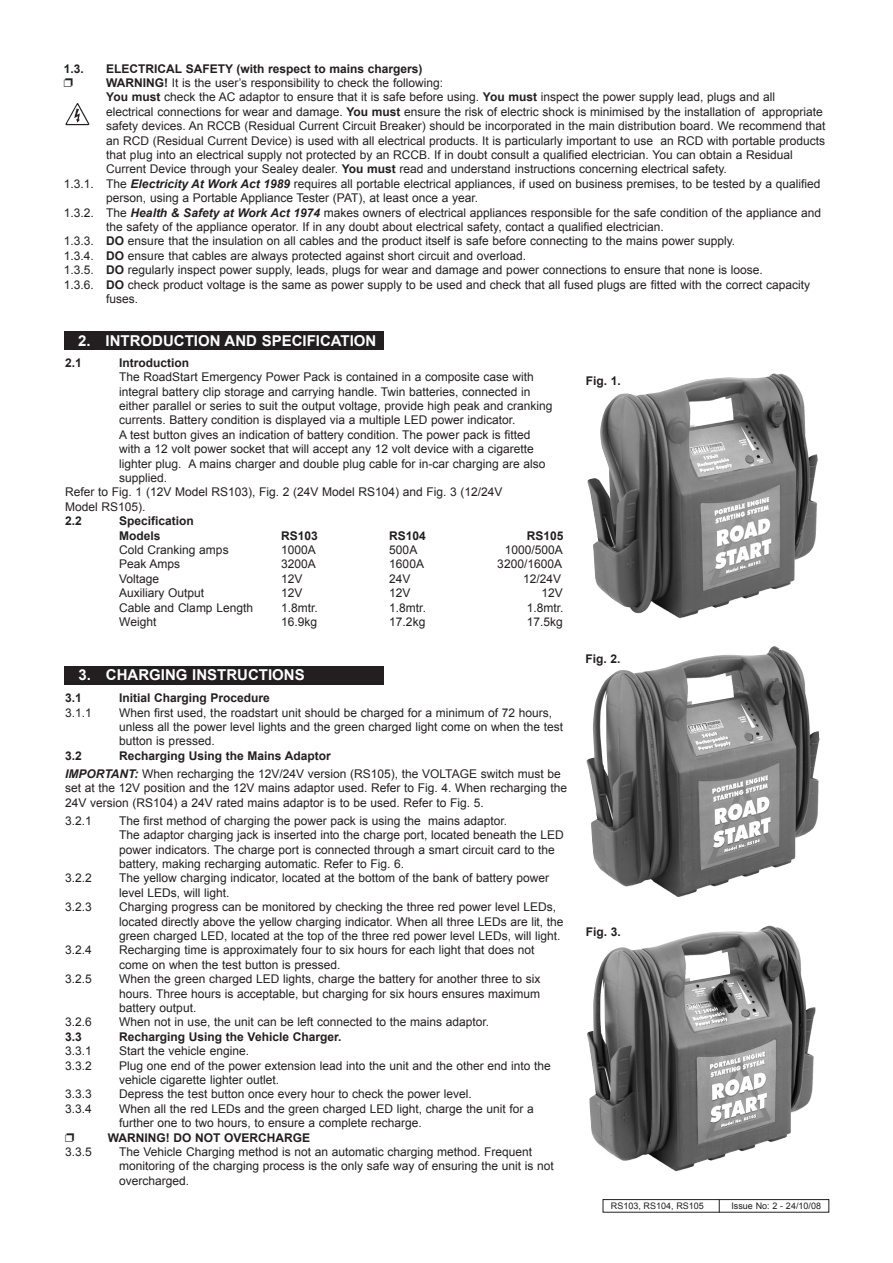
<style>
.page{position:relative;width:893px;height:1263px;background:#fff}
.page>*{position:absolute;margin:0;border:0;box-sizing:border-box;transform-origin:0 0}
.t1{font:700 15px "Arial";color:#fff}
.t2{font:12px/14.4px "Arial";color:#231f20}
.t3{font:700 12px "Arial";color:#231f20}
.t4{font:9px "Arial";color:#231f20}
.s1{font-weight:700}
.s2{font-weight:700;font-style:italic}
</style>
<div class="page">
<div style="left:64px;top:666px;width:320px;height:18px;background:#231f20"></div>
<div style="left:64px;top:331px;width:320px;height:18px;background:#231f20"></div>
<img style="left:587px;top:373px;width:231px;height:246px">
<img style="left:586px;top:646px;width:234px;height:251px">
<img style="left:587px;top:925px;width:229px;height:247px">
<div style="left:584px;top:375px;width:39px;height:16px;background:#fff"></div>
<div style="left:584px;top:652px;width:38px;height:16px;background:#fff"></div>
<div style="left:584px;top:925px;width:39px;height:16px;background:#fff"></div>
<img style="left:65px;top:103px;width:25px;height:23px">
<div style="left:603px;top:1199px;width:226px;height:13px;border:1px solid #231f20"></div>
<svg style="left:719px;top:1199px;width:1px;height:13px"></svg>
<p class="t3" style="left:64px;top:60px;width:22px">1.3.</p>
<p class="t3" style="left:106px;top:60px;width:318px">ELECTRICAL SAFETY (with respect to mains chargers)</p>
<p class="t2" style="left:106px;top:76px;width:338px"><span class="s1">WARNING!</span> It is the user’s responsibility to check the following:</p>
<p class="t2" style="left:106px;top:90px;width:670px"><span class="s1">You must</span> check the AC adaptor to ensure that it is safe before using. <span class="s1">You must</span> inspect the power supply lead, plugs and all</p>
<p class="t2" style="left:106px;top:104px;width:721px">electrical connections for wear and damage. <span class="s1">You must</span> ensure the risk of electric shock is minimised by the installation of appropriate safety devices. An RCCB (Residual Current Circuit Breaker) should be incorporated in the main distribution board. We recommend that an RCD (Residual Current Device) is used with all electrical products. It is particularly important to use an RCD with portable products that plug into an electrical supply not protected by an RCCB. If in doubt consult a qualified electrician. You can obtain a Residual Current Device through your Sealey dealer. <span class="s1">You must</span> read and understand instructions concerning electrical safety.</p>
<p class="t2" style="left:106px;top:176px;width:716px;text-indent:-43px">1.3.1. The <span class="s2">Electricity At Work Act 1989</span> requires all portable electrical appliances, if used on business premises, to be tested by a qualified person, using a Portable Appliance Tester (PAT), at least once a year.</p>
<p class="t2" style="left:106px;top:205px;width:716px;text-indent:-43px">1.3.2. The <span class="s2">Health &amp; Safety at Work Act 1974</span> makes owners of electrical appliances responsible for the safe condition of the appliance and the safety of the appliance operator. If in any doubt about electrical safety, contact a qualified electrician.</p>
<p class="t2" style="left:64px;top:234px;width:673px">1.3.3. <span class="s1">DO</span> ensure that the insulation on all cables and the product itself is safe before connecting to the mains power supply.</p>
<p class="t2" style="left:64px;top:248px;width:464px">1.3.4. <span class="s1">DO</span> ensure that cables are always protected against short circuit and overload.</p>
<p class="t2" style="left:64px;top:263px;width:700px">1.3.5. <span class="s1">DO</span> regularly inspect power supply, leads, plugs for wear and damage and power connections to ensure that none is loose.</p>
<p class="t2" style="left:106px;top:277px;width:705px;text-indent:-43px">1.3.6. <span class="s1">DO</span> check product voltage is the same as power supply to be used and check that all fused plugs are fitted with the correct capacity fuses.</p>
<p class="t1" style="left:78px;top:330px;width:298px">2. INTRODUCTION AND SPECIFICATION</p>
<p class="t3" style="left:65px;top:355px;width:38px">2.1 I</p>
<p class="t3" style="left:123px;top:355px;width:68px">ntroduction</p>
<p class="t2" style="left:119px;top:370px;width:435px">The RoadStart Emergency Power Pack is contained in a composite case with integral battery clip storage and carrying handle. Twin batteries, connected in either parallel or series to suit the output voltage, provide high peak and cranking currents. Battery condition is displayed via a multiple LED power indicator.</p>
<p class="t2" style="left:119px;top:427px;width:416px">A test button gives an indication of battery condition. The power pack is fitted with a 12 volt power socket that will accept any 12 volt device with a cigarette</p>
<p class="t2" style="left:119px;top:456px;width:428px">lighter plug. A mains charger and double plug cable for in-car charging are also supplied.</p>
<p class="t2" style="left:65px;top:485px;width:439px">Refer to Fig. 1 (12V Model RS103), Fig. 2 (24V Model RS104) and Fig. 3 (12/24V<br>Model RS105).</p>
<p class="t3" style="left:65px;top:513px;width:18px">2.2</p>
<p class="t3" style="left:119px;top:513px;width:76px">Specification</p>
<p class="t3" style="left:119px;top:527px;width:43px">Models</p>
<p class="t3" style="left:281px;top:527px;width:38px">RS103</p>
<p class="t3" style="left:389px;top:527px;width:38px">RS104</p>
<p class="t3" style="left:527px;top:527px;width:38px">RS105</p>
<p class="t2" style="left:119px;top:543px;width:111px">Cold Cranking amps</p>
<p class="t2" style="left:281px;top:543px;width:36px">1000A</p>
<p class="t2" style="left:389px;top:543px;width:30px">500A</p>
<p class="t2" style="left:505px;top:543px;width:60px">1000/500A</p>
<p class="t2" style="left:119px;top:557px;width:63px">Peak Amps</p>
<p class="t2" style="left:281px;top:557px;width:36px">3200A</p>
<p class="t2" style="left:389px;top:557px;width:36px">1600A</p>
<p class="t2" style="left:497px;top:557px;width:66px">3200/1600A</p>
<p class="t2" style="left:119px;top:571px;width:42px">Voltage</p>
<p class="t2" style="left:281px;top:571px;width:23px">12V</p>
<p class="t2" style="left:389px;top:571px;width:23px">24V</p>
<p class="t2" style="left:523px;top:571px;width:40px">12/24V</p>
<p class="t2" style="left:119px;top:586px;width:87px">Auxiliary Output</p>
<p class="t2" style="left:281px;top:586px;width:23px">12V</p>
<p class="t2" style="left:389px;top:586px;width:23px">12V</p>
<p class="t2" style="left:541px;top:586px;width:23px">12V</p>
<p class="t2" style="left:119px;top:600px;width:135px">Cable and Clamp Length</p>
<p class="t2" style="left:281px;top:600px;width:38px">1.8mtr.</p>
<p class="t2" style="left:389px;top:600px;width:38px">1.8mtr.</p>
<p class="t2" style="left:527px;top:600px;width:38px">1.8mtr.</p>
<p class="t2" style="left:119px;top:615px;width:39px">Weight</p>
<p class="t2" style="left:281px;top:615px;width:38px">16.9kg</p>
<p class="t2" style="left:389px;top:615px;width:38px">17.2kg</p>
<p class="t2" style="left:527px;top:615px;width:38px">17.5kg</p>
<p class="t1" style="left:78px;top:665px;width:228px">3. CHARGING INSTRUCTIONS</p>
<p class="t3" style="left:65px;top:690px;width:38px">3.1 I</p>
<p class="t3" style="left:123px;top:690px;width:149px">nitial Charging Procedure</p>
<p class="t2" style="left:65px;top:705px;width:28px">3.1.1</p>
<p class="t2" style="left:119px;top:705px;width:445px">When first used, the roadstart unit should be charged for a minimum of 72 hours, unless all the power level lights and the green charged light come on when the test button is pressed.</p>
<p class="t3" style="left:65px;top:748px;width:18px">3.2</p>
<p class="t3" style="left:119px;top:748px;width:213px">Recharging Using the Mains Adaptor</p>
<p class="t2" style="left:65px;top:767px;width:503px"><span class="s2">IMPORTANT:</span> When recharging the 12V/24V version (RS105), the VOLTAGE switch must be set at the 12V position and the 12V mains adaptor used. Refer to Fig. 4. When recharging the<br>24V version (RS104) a 24V rated mains adaptor is to be used. Refer to Fig. 5.</p>
<p class="t2" style="left:65px;top:813px;width:28px">3.2.1</p>
<p class="t2" style="left:119px;top:813px;width:389px">The first method of charging the power pack is using the mains adaptor.</p>
<p class="t2" style="left:119px;top:828px;width:446px">The adaptor charging jack is inserted into the charge port, located beneath the LED power indicators. The charge port is connected through a smart circuit card to the battery, making recharging automatic. Refer to Fig. 6.</p>
<p class="t2" style="left:65px;top:871px;width:28px">3.2.2</p>
<p class="t2" style="left:119px;top:871px;width:431px">The yellow charging indicator, located at the bottom of the bank of battery power level LEDs, will light.</p>
<p class="t2" style="left:65px;top:900px;width:28px">3.2.3</p>
<p class="t2" style="left:119px;top:900px;width:446px">Charging progress can be monitored by checking the three red power level LEDs, located directly above the yellow charging indicator. When all three LEDs are lit, the green charged LED, located at the top of the three red power level LEDs, will light.</p>
<p class="t2" style="left:65px;top:943px;width:28px">3.2.4</p>
<p class="t2" style="left:119px;top:943px;width:417px">Recharging time is approximately four to six hours for each light that does not come on when the test button is pressed.</p>
<p class="t2" style="left:65px;top:972px;width:28px">3.2.5</p>
<p class="t2" style="left:119px;top:972px;width:423px">When the green charged LED lights, charge the battery for another three to six hours. Three hours is acceptable, but charging for six hours ensures maximum</p>
<p class="t2" style="left:119px;top:1001px;width:79px">battery output.</p>
<p class="t2" style="left:65px;top:1015px;width:28px">3.2.6</p>
<p class="t2" style="left:119px;top:1015px;width:371px">When not in use, the unit can be left connected to the mains adaptor.</p>
<p class="t3" style="left:65px;top:1028px;width:18px">3.3</p>
<p class="t3" style="left:119px;top:1028px;width:224px">Recharging Using the Vehicle Charger.</p>
<p class="t2" style="left:65px;top:1044px;width:28px">3.3.1</p>
<p class="t2" style="left:119px;top:1044px;width:131px">Start the vehicle engine.</p>
<p class="t2" style="left:65px;top:1058px;width:28px">3.3.2</p>
<p class="t2" style="left:119px;top:1058px;width:433px">Plug one end of the power extension lead into the unit and the other end into the vehicle cigarette lighter outlet.</p>
<p class="t2" style="left:65px;top:1087px;width:28px">3.3.3</p>
<p class="t2" style="left:119px;top:1087px;width:354px">Depress the test button once every hour to check the power level.</p>
<p class="t2" style="left:65px;top:1101px;width:28px">3.3.4</p>
<p class="t2" style="left:119px;top:1101px;width:416px">When all the red LEDs and the green charged LED light, charge the unit for a</p>
<p class="t2" style="left:119px;top:1116px;width:304px">further one to two hours, to ensure a complete recharge.</p>
<p class="t3" style="left:108px;top:1129px;width:204px">WARNIN G! DO NOT OVERCHARGE</p>
<p class="t2" style="left:65px;top:1145px;width:28px">3.3.5</p>
<p class="t2" style="left:119px;top:1145px;width:414px">The Vehicle Charging method is not an automatic charging method. Frequent</p>
<p class="t2" style="left:119px;top:1159px;width:436px">monitoring of the charging process is the only safe way of ensuring the unit is not overcharged.</p>
<p class="t3" style="left:586px;top:373px;width:37px">Fig. 1.</p>
<p class="t3" style="left:585px;top:651px;width:37px">Fig. 2.</p>
<p class="t3" style="left:586px;top:924px;width:37px">Fig. 3.</p>
<p class="t4" style="left:611px;top:1200px;width:95px">RS103, RS104, RS105</p>
<p class="t4" style="left:731px;top:1200px;width:91px">Issue No: 2 - 24/10/08</p>
</div>
